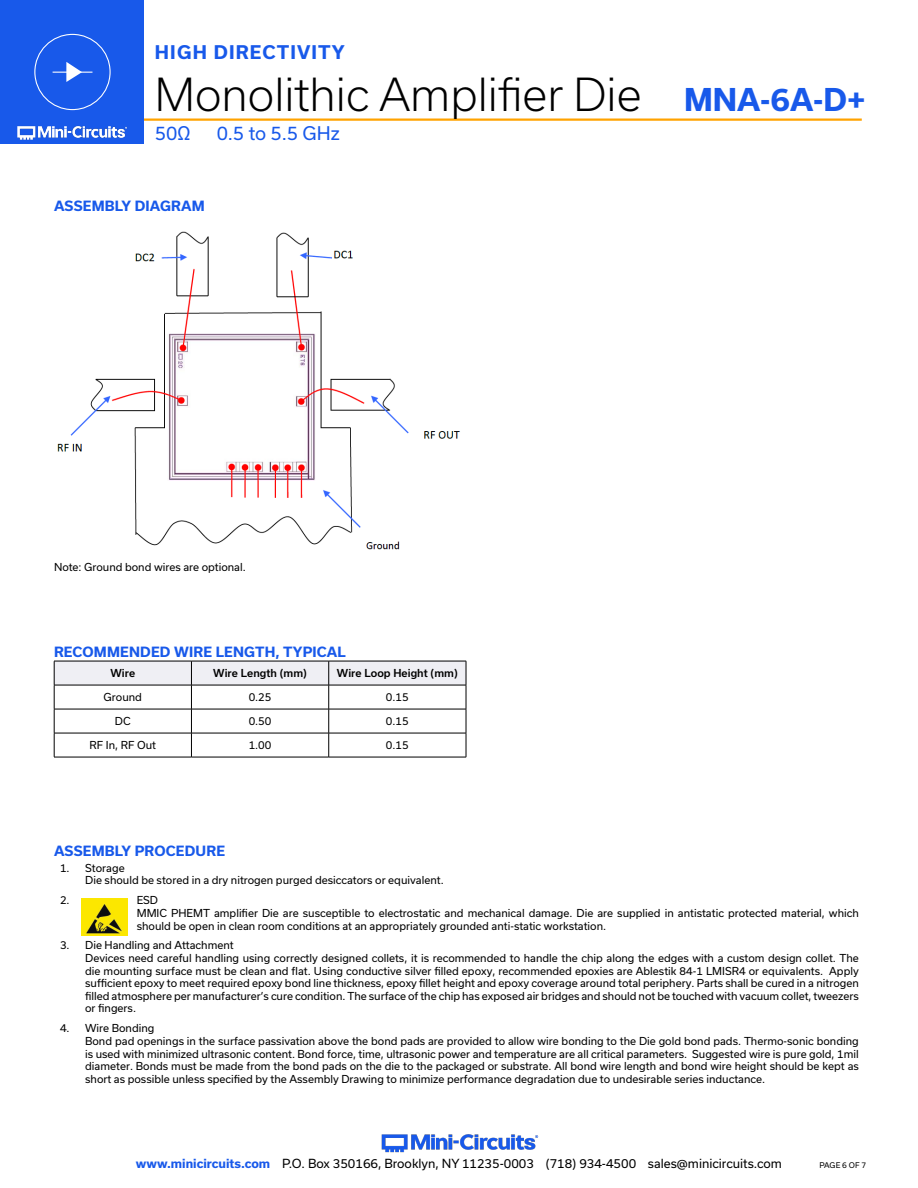
<style>
.page{position:relative;width:918px;height:1188px;background:#fff}
.page>*{position:absolute;margin:0;border:0;box-sizing:border-box;transform-origin:0 0}
.t1{font:300 43.5px "Usual";color:#000}
.t2{font:700 30px "Usual";color:#1859ea}
.t3{font:700 18px "Usual";letter-spacing:.065em;color:#1859ea}
.t4{font:18px "Usual";color:#1859ea}
.Blue_Headers{font:700 13.5px "Usual";letter-spacing:.015em;color:#1859ea}
.t5{font:12px "Usual";color:#000}
.Figure_text{font:10.5px/12.6px "Usual";color:#000;text-align:justify}
.Table_Body_Center{font:10.5px "Usual";color:#000}
.Table_Header_Center{font:500 10.5px "Usual";color:#000}
.Notes{font:10.5px "Usual";color:#000}
.t6{font:7.5px "Usual";color:#000}
.s1{font-weight:700;color:#1859ea}
</style>
<div class="page">
<hr style="left:129px;top:118px;width:733px;height:3px;background:#ffa300">
<div style="left:0;top:0;width:144px;height:144px;background:#1859ea"></div>
<img style="left:17px;top:120px;width:128px;height:20px">
<div style="left:34px;top:34px;width:77px;height:76px;border:1px solid #fff;border-radius:50%"></div>
<hr style="left:53px;top:72px;width:39px;height:1px;background:#fff">
<svg style="left:66px;top:62px;width:16px;height:20px"></svg>
<img style="left:381px;top:1134px;width:158px;height:19px">
<img style="left:57px;top:231px;width:403px;height:319px">
<hr style="left:54px;top:757px;width:137px;height:1px;background:#000">
<hr style="left:191px;top:757px;width:138px;height:1px;background:#000">
<hr style="left:329px;top:757px;width:137px;height:1px;background:#000">
<svg style="left:54px;top:661px;width:413px;height:96px"></svg>
<img style="left:82px;top:898px;width:45px;height:38px">
<h3 class="t3" style="left:155px;top:42px;width:192px">HIGH DIRECTIVITY</h3>
<h1 class="t1" style="left:155px;top:70px;width:488px">Monolithic Amplifier Die</h1>
<h3 class="t4" style="left:155px;top:123px;width:37px">50Ω</h3>
<h3 class="t4" style="left:217px;top:123px;width:124px">0.5 to 5.5 GHz</h3>
<p class="Blue_Headers" style="left:54px;top:199px;width:152px">ASSEMBLY DIAGRAM</p>
<h2 class="t2" style="left:684px;top:83px;width:183px">MNA-6A-D+</h2>
<p class="Figure_text" style="left:54px;top:561px;width:193px">Note: Ground bond wires are optional.</p>
<p class="Blue_Headers" style="left:54px;top:644px;width:293px">RECOMMENDED WIRE LENGTH, TYPICAL</p>
<p class="Table_Header_Center" style="left:110px;top:667px;width:26px">Wire</p>
<p class="Table_Header_Center" style="left:213px;top:667px;width:95px">Wire Length (mm)</p>
<p class="Table_Header_Center" style="left:337px;top:667px;width:122px">Wire Loop Height (mm)</p>
<p class="Table_Body_Center" style="left:104px;top:691px;width:40px">Ground</p>
<p class="Table_Body_Center" style="left:249px;top:691px;width:24px">0.25</p>
<p class="Table_Body_Center" style="left:386px;top:691px;width:24px">0.15</p>
<p class="Table_Body_Center" style="left:115px;top:715px;width:17px">DC</p>
<p class="Table_Body_Center" style="left:249px;top:715px;width:24px">0.50</p>
<p class="Table_Body_Center" style="left:386px;top:715px;width:24px">0.15</p>
<p class="Table_Body_Center" style="left:90px;top:739px;width:68px">RF In, RF Out</p>
<p class="Table_Body_Center" style="left:249px;top:739px;width:24px">1.00</p>
<p class="Table_Body_Center" style="left:386px;top:739px;width:24px">0.15</p>
<p class="Blue_Headers" style="left:54px;top:843px;width:173px">ASSEMBLY PROCEDURE</p>
<p class="Notes" style="left:60px;top:862px;width:11px">1.</p>
<p class="Figure_text" style="left:85px;top:862px;width:41px">Storage</p>
<p class="Figure_text" style="left:85px;top:874px;width:360px">Die should be stored in a dry nitrogen purged desiccators or equivalent.</p>
<p class="Notes" style="left:60px;top:894px;width:11px">2.</p>
<p class="Figure_text" style="left:137px;top:894px;width:23px">ESD</p>
<p class="Figure_text" style="left:137px;top:907px;width:724px">MMIC PHEMT amplifier Die are susceptible to electrostatic and mechanical damage. Die are supplied in antistatic protected material, which should be open in clean room conditions at an appropriately grounded anti-static workstation.</p>
<p class="Notes" style="left:60px;top:939px;width:11px">3.</p>
<p class="Figure_text" style="left:85px;top:939px;width:150px">Die Handling and Attachment</p>
<p class="Figure_text" style="left:85px;top:952px;width:775px">Devices need careful handling using correctly designed collets, it is recommended to handle the chip along the edges with a custom design collet. The die mounting surface must be clean and flat. Using conductive silver filled epoxy, recommended epoxies are Ablestik 84-1 LMISR4 or equivalents. Apply sufficient epoxy to meet required epoxy bond line thickness, epoxy fillet height and epoxy coverage around total periphery. Parts shall be cured in a nitrogen filled atmosphere per manufacturer’s cure condition. The surface of the chip has exposed air bridges and should not be touched with vacuum collet, tweezers or fingers.</p>
<p class="Notes" style="left:60px;top:1022px;width:11px">4.</p>
<p class="Figure_text" style="left:85px;top:1022px;width:71px">Wire Bonding</p>
<p class="Figure_text" style="left:85px;top:1035px;width:775px">Bond pad openings in the surface passivation above the bond pads are provided to allow wire bonding to the Die gold bond pads. Thermo-sonic bonding is used with minimized ultrasonic content. Bond force, time, ultrasonic power and temperature are all critical parameters. Suggested wire is pure gold, 1mil diameter. Bonds must be made from the bond pads on the die to the packaged or substrate. All bond wire length and bond wire height should be kept as short as possible unless specified by the Assembly Drawing to minimize performance degradation due to undesirable series inductance.</p>
<p class="t5" style="left:136px;top:1157px;width:648px"><span class="s1">www.minicircuits.com</span> P.O. Box 350166, Brooklyn, NY 11235-0003 (718) 934-4500 sales@minicircuits.com</p>
<p class="t6" style="left:819px;top:1160px;width:48px">PAGE 6 OF 7</p>
</div>
